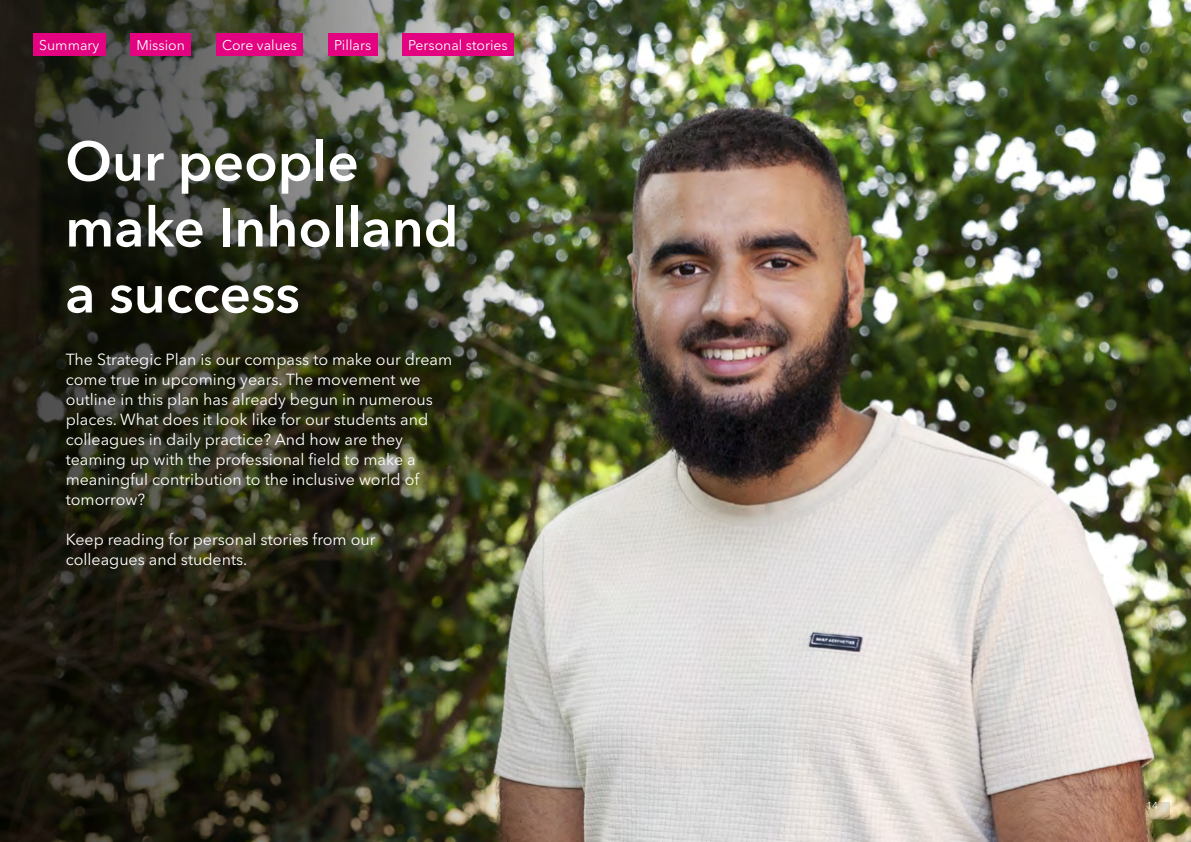
<style>
.page{position:relative;width:1191px;height:842px;background:#fff}
.page>*{position:absolute;margin:0;border:0;box-sizing:border-box;transform-origin:0 0}
.t1{font:600 55px/66px "Avenir Next LT Pro";color:#fff}
.t2{font:16px/20px "Avenir Next LT Pro";color:#fff}
.t3{font:14px "Avenir Next LT Pro";color:#fff}
.t4{font:10px "Avenir Next LT Pro";color:#fff}
</style>
<div class="page">
<img style="left:545px;top:0;width:646px;height:842px">
<img style="left:0;top:0;width:545px;height:842px">
<div style="left:1149px;top:803px;width:20px;height:18px;background:#000;opacity:.75"></div>
<div style="left:130px;top:33px;width:61px;height:23px;background:#e3027f"></div>
<div style="left:216px;top:33px;width:87px;height:23px;background:#e3027f"></div>
<div style="left:328px;top:33px;width:49px;height:23px;background:#e3027f"></div>
<div style="left:33px;top:33px;width:72px;height:23px;background:#e3027f"></div>
<div style="left:402px;top:33px;width:112px;height:23px;background:#e3027f"></div>
<p class="t3" style="left:39px;top:36px;width:62px">Summary</p>
<p class="t3" style="left:136px;top:36px;width:50px">Mission</p>
<p class="t3" style="left:222px;top:36px;width:76px">Core values</p>
<p class="t3" style="left:334px;top:36px;width:39px">Pillars</p>
<p class="t3" style="left:408px;top:36px;width:101px">Personal stories</p>
<h1 class="t1" style="left:65px;top:128px;width:395px">Our people make Inholland a success</h1>
<p class="t2" style="left:66px;top:350px;width:388px">The Strategic Plan is our compass to make our dream come true in upcoming years. The movement we outline in this plan has already begun in numerous places. What does it look like for our students and colleagues in daily practice? And how are they teaming up with the professional field to make a meaningful contribution to the inclusive world of tomorrow?</p>
<p class="t2" style="left:66px;top:530px;width:311px">Keep reading for personal stories from our colleagues and students.</p>
<p class="t4" style="left:1146px;top:799px;width:13px">14</p>
</div>
